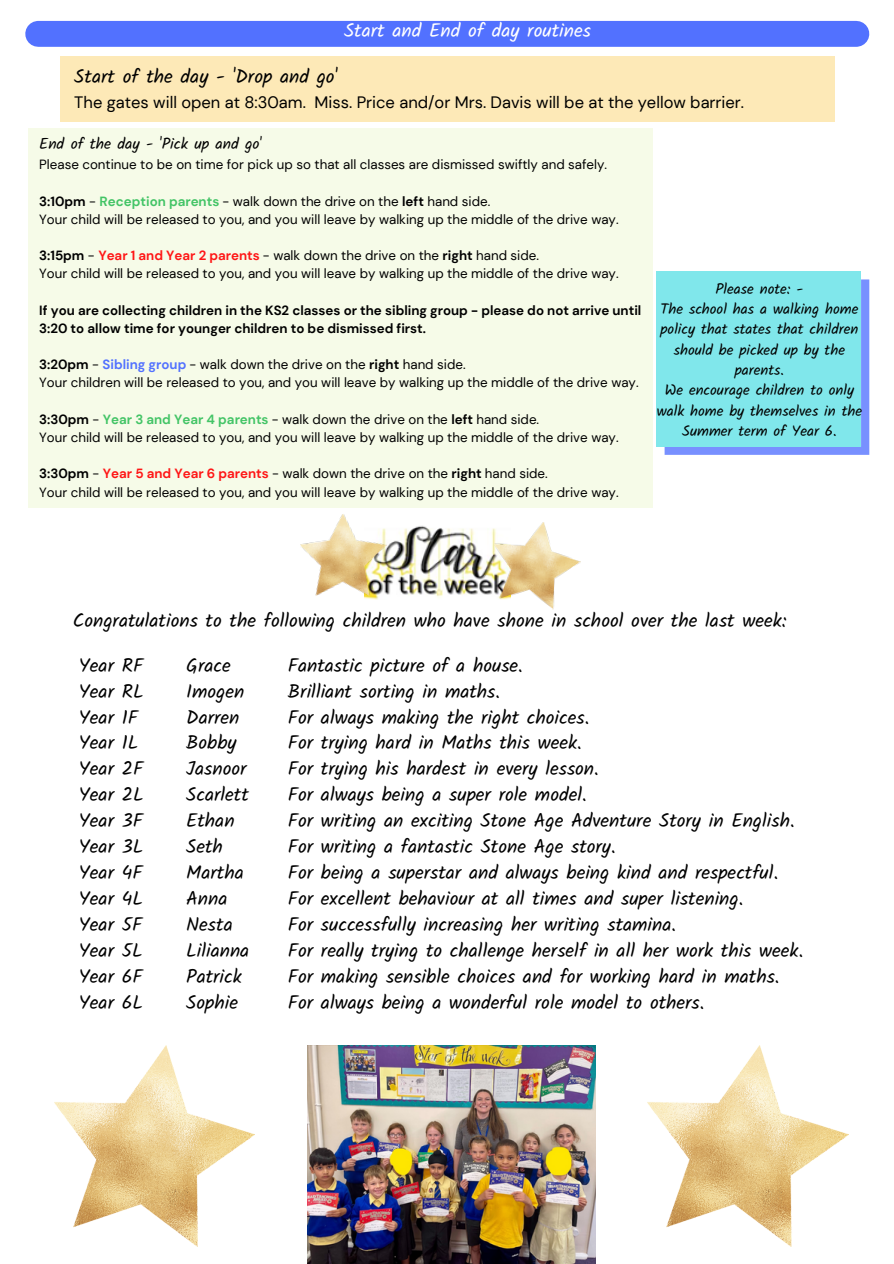
<style>
.page{position:relative;width:894px;height:1264px;background:#fff}
.page>*{position:absolute;margin:0;border:0;box-sizing:border-box;transform-origin:0 0}
.t1{font:19.35px "Kalam";color:#000}
.t2{font:19.35px "Kalam";color:#fff}
.t3{font:16.5px "DM Sans";color:#000}
.t4{font:15.6px "Kalam";color:#000}
.t5{font:14.85px/20.2px "Kalam";color:#000;text-align:center}
.t6{font:13.35px "DM Sans";color:#000}
.t7{font:700 13.35px/18.1px "DM Sans";color:#000}
.s1{font-weight:700}
.s2{font-weight:700;color:#43c466}
.s3{font-weight:700;color:#ff1616}
.s4{font-weight:700;color:#5271ff}
</style>
<div class="page">
<div style="left:60px;top:57px;width:774px;height:65px;background:#fde9b7"></div>
<div style="left:38px;top:21px;width:818px;height:26px;background:#5271ff"></div>
<svg style="left:664px;top:279px;width:205px;height:176px;background:#7a9bfc"></svg>
<div style="left:656px;top:271px;width:204px;height:175px;background:#80e7eb"></div>
<div style="left:28px;top:128px;width:624px;height:379px;background:#f6fbe8"></div>
<img style="left:394px;top:525px;width:97px;height:73px">
<img style="left:491px;top:522px;width:90px;height:88px">
<img style="left:300px;top:514px;width:94px;height:86px">
<img style="left:54px;top:1045px;width:201px;height:201px">
<img style="left:647px;top:1045px;width:201px;height:201px">
<img style="left:308px;top:1045px;width:287px;height:218px">
<p class="t2" style="left:344px;top:19px;width:248px">Start and End of day routines</p>
<p class="t1" style="left:74px;top:65px;width:264px">Start of the day - 'Drop and go'</p>
<p class="t3" style="left:74px;top:91px;width:671px">The gates will open at 8:30am. Miss. Price and/or Mrs. Davis will be at the yellow barrier.</p>
<p class="t4" style="left:39px;top:135px;width:224px">End of the day - 'Pick up and go'</p>
<p class="t6" style="left:39px;top:156px;width:569px">Please continue to be on time for pick up so that all classes are dismissed swiftly and safely.</p>
<p class="t6" style="left:39px;top:192px;width:452px"><span class="s1">3:10pm</span> - <span class="s2">Reception parents</span> - walk down the drive on the <span class="s1">left</span> hand side.</p>
<p class="t6" style="left:39px;top:210px;width:580px">Your child will be released to you, and you will leave by walking up the middle of the drive way.</p>
<p class="t6" style="left:39px;top:247px;width:501px"><span class="s1">3:15pm</span> - <span class="s3">Year 1 and Year 2 parents</span> - walk down the drive on the <span class="s1">right</span> hand side.</p>
<p class="t6" style="left:39px;top:265px;width:580px">Your child will be released to you, and you will leave by walking up the middle of the drive way.</p>
<p class="t7" style="left:39px;top:301px;width:603px">If you are collecting children in the KS2 classes or the sibling group - please do not arrive until<br>3:20 to allow time for younger children to be dismissed first.</p>
<p class="t6" style="left:39px;top:356px;width:428px"><span class="s1">3:20pm</span> - <span class="s4">Sibling group</span> - walk down the drive on the <span class="s1">right</span> hand side.</p>
<p class="t6" style="left:39px;top:374px;width:600px">Your children will be released to you, and you will leave by walking up the middle of the drive way.</p>
<p class="t6" style="left:39px;top:410px;width:501px"><span class="s1">3:30pm</span> - <span class="s2">Year 3 and Year 4 parents</span> - walk down the drive on the <span class="s1">left</span> hand side.</p>
<p class="t6" style="left:39px;top:429px;width:580px">Your child will be released to you, and you will leave by walking up the middle of the drive way.</p>
<p class="t6" style="left:39px;top:465px;width:510px"><span class="s1">3:30pm</span> - <span class="s3">Year 5 and Year 6 parents</span> - walk down the drive on the <span class="s1">right</span> hand side.</p>
<p class="t6" style="left:39px;top:483px;width:580px">Your child will be released to you, and you will leave by walking up the middle of the drive way.</p>
<p class="t5" style="left:715px;top:279px;width:89px">Please note: -</p>
<p class="t5" style="left:660px;top:299px;width:199px;text-align:left">The school has a walking home policy that states that children</p>
<p class="t5" style="left:673px;top:339px;width:173px">should be picked up by the parents.</p>
<p class="t5" style="left:656px;top:380px;width:207px">We encourage children to only walk home by themselves in the<br>Summer term of Year 6.</p>
<p class="t1" style="left:73px;top:608px;width:715px">Congratulations to the following children who have shone in school over the last week:</p>
<p class="t1" style="left:79px;top:653px;width:66px">Year RF</p>
<p class="t1" style="left:79px;top:679px;width:66px">Year RL</p>
<p class="t1" style="left:79px;top:705px;width:61px">Year 1F</p>
<p class="t1" style="left:79px;top:731px;width:61px">Year 1L</p>
<p class="t1" style="left:79px;top:757px;width:66px">Year 2F</p>
<p class="t1" style="left:79px;top:783px;width:66px">Year 2L</p>
<p class="t1" style="left:79px;top:809px;width:66px">Year 3F</p>
<p class="t1" style="left:79px;top:835px;width:66px">Year 3L</p>
<p class="t1" style="left:79px;top:861px;width:65px">Year 4F</p>
<p class="t1" style="left:79px;top:886px;width:66px">Year 4L</p>
<p class="t1" style="left:79px;top:912px;width:65px">Year 5F</p>
<p class="t1" style="left:79px;top:938px;width:65px">Year 5L</p>
<p class="t1" style="left:79px;top:964px;width:65px">Year 6F</p>
<p class="t1" style="left:79px;top:990px;width:66px">Year 6L</p>
<p class="t1" style="left:288px;top:653px;width:236px">Fantastic picture of a house.</p>
<p class="t1" style="left:288px;top:679px;width:213px">Brilliant sorting in maths.</p>
<p class="t1" style="left:288px;top:705px;width:303px">For always making the right choices.</p>
<p class="t1" style="left:288px;top:731px;width:295px">For trying hard in Maths this week.</p>
<p class="t1" style="left:288px;top:757px;width:312px">For trying his hardest in every lesson.</p>
<p class="t1" style="left:288px;top:783px;width:300px">For always being a super role model.</p>
<p class="t1" style="left:288px;top:809px;width:508px">For writing an exciting Stone Age Adventure Story in English.</p>
<p class="t1" style="left:288px;top:835px;width:329px">For writing a fantastic Stone Age story.</p>
<p class="t1" style="left:288px;top:861px;width:491px">For being a superstar and always being kind and respectful.</p>
<p class="t1" style="left:288px;top:886px;width:456px">For excellent behaviour at all times and super listening.</p>
<p class="t1" style="left:288px;top:912px;width:389px">For successfully increasing her writing stamina.</p>
<p class="t1" style="left:288px;top:938px;width:516px">For really trying to challenge herself in all her work this week.</p>
<p class="t1" style="left:288px;top:964px;width:493px">For making sensible choices and for working hard in maths.</p>
<p class="t1" style="left:288px;top:990px;width:418px">For always being a wonderful role model to others.</p>
<p class="t1" style="left:186px;top:653px;width:46px">Grace</p>
<p class="t1" style="left:186px;top:679px;width:60px">Imogen</p>
<p class="t1" style="left:186px;top:705px;width:55px">Darren</p>
<p class="t1" style="left:186px;top:731px;width:52px">Bobby</p>
<p class="t1" style="left:186px;top:757px;width:62px">Jasnoor</p>
<p class="t1" style="left:186px;top:783px;width:64px">Scarlett</p>
<p class="t1" style="left:186px;top:809px;width:50px">Ethan</p>
<p class="t1" style="left:186px;top:835px;width:38px">Seth</p>
<p class="t1" style="left:186px;top:861px;width:59px">Martha</p>
<p class="t1" style="left:186px;top:886px;width:43px">Anna</p>
<p class="t1" style="left:186px;top:912px;width:48px">Nesta</p>
<p class="t1" style="left:186px;top:938px;width:65px">Lilianna</p>
<p class="t1" style="left:186px;top:964px;width:57px">Patrick</p>
<p class="t1" style="left:186px;top:990px;width:53px">Sophie</p>
</div>
